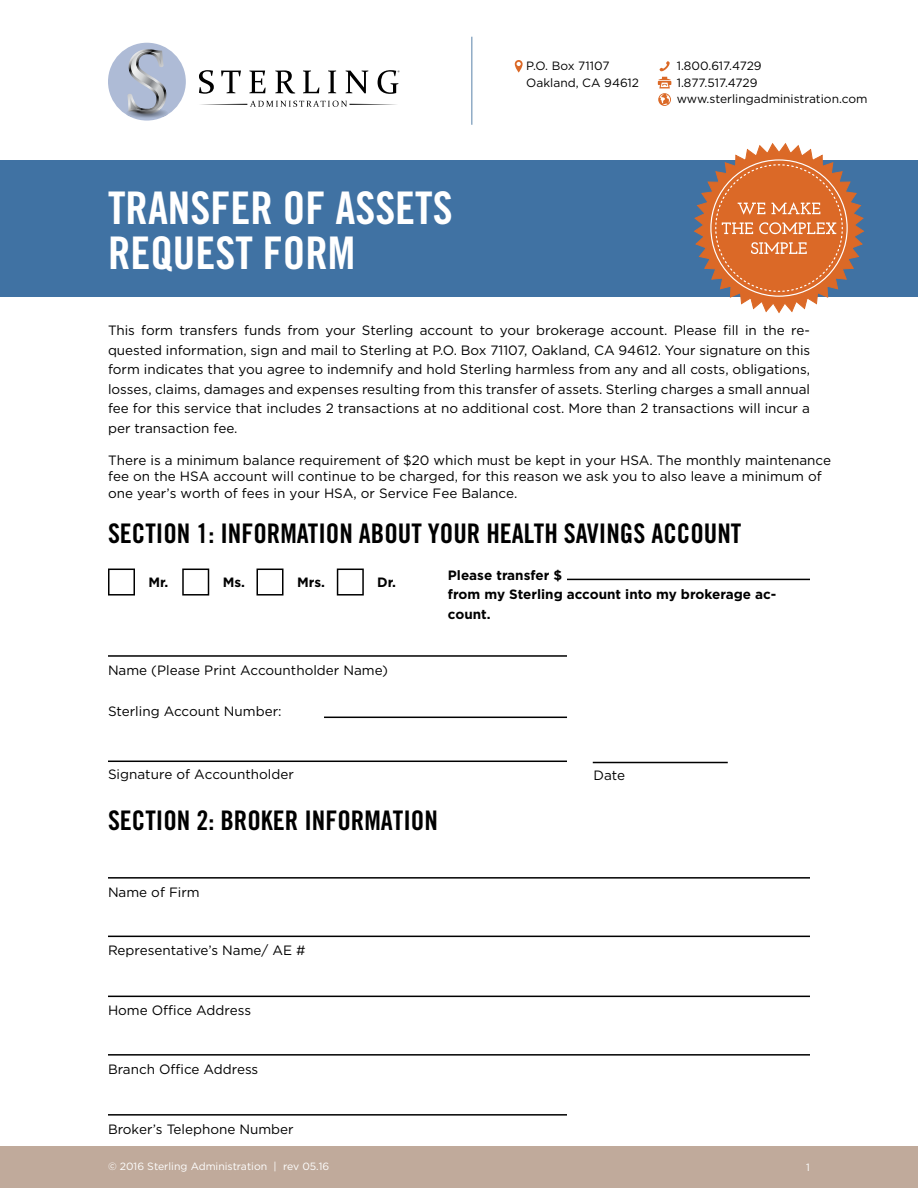
<style>
.page{position:relative;width:918px;height:1188px;background:#fff}
.page>*{position:absolute;margin:0;border:0;box-sizing:border-box;transform-origin:0 0}
.t1{font:45px/45px "Trade Gothic LT Std Bd Cn 20";color:#fff}
.t2{font:27px "Trade Gothic LT Std Bd Cn 20";color:#000}
.t3{font:13.5px/19.5px "Gotham";color:#000;text-align:justify}
.t4{font:700 13.5px/19.5px "Gotham";color:#000}
.t5{font:12px/16.5px "Gotham";color:#000}
.t6{font:10.5px "Gotham";color:#fff}
</style>
<div class="page">
<div style="left:0;top:161px;width:918px;height:136px;background:#4072a3"></div>
<div style="left:0;top:1146px;width:918px;height:42px;background:#c0aa9b"></div>
<svg style="left:658px;top:61px;width:13px;height:45px"></svg>
<hr style="left:471px;top:37px;width:2px;height:88px;background:#90acc6">
<svg style="left:515px;top:60px;width:8px;height:13px"></svg>
<svg style="left:199px;top:70px;width:15px;height:24px"></svg>
<svg style="left:221px;top:71px;width:20px;height:22px"></svg>
<svg style="left:249px;top:71px;width:17px;height:22px"></svg>
<svg style="left:275px;top:70px;width:20px;height:24px"></svg>
<svg style="left:303px;top:71px;width:16px;height:22px"></svg>
<svg style="left:328px;top:71px;width:8px;height:22px"></svg>
<svg style="left:346px;top:71px;width:22px;height:22px"></svg>
<svg style="left:200px;top:101px;width:197px;height:6px"></svg>
<div style="left:108px;top:43px;width:78px;height:78px;background:#aebbd6;border-radius:50%"></div>
<svg style="left:126px;top:49px;width:42px;height:67px"></svg>
<svg style="left:378px;top:70px;width:21px;height:24px"></svg>
<img style="left:128px;top:109px;width:38px;height:9px">
<svg style="left:693px;top:143px;width:172px;height:171px"></svg>
<hr style="left:108px;top:655px;width:459px;height:2px;background:#000">
<hr style="left:324px;top:717px;width:243px;height:1px;background:#000">
<hr style="left:108px;top:761px;width:459px;height:1px;background:#000">
<hr style="left:593px;top:762px;width:135px;height:1px;background:#000">
<div style="left:108px;top:569px;width:27px;height:27px;background:#fff;border:2px solid #000"></div>
<div style="left:182px;top:569px;width:27px;height:27px;background:#fff;border:2px solid #000"></div>
<div style="left:256px;top:569px;width:28px;height:27px;background:#fff;border:2px solid #000"></div>
<div style="left:337px;top:569px;width:27px;height:27px;background:#fff;border:2px solid #000"></div>
<hr style="left:567px;top:579px;width:243px;height:1px;background:#000">
<hr style="left:108px;top:877px;width:702px;height:2px;background:#000">
<hr style="left:108px;top:936px;width:702px;height:1px;background:#000">
<hr style="left:108px;top:996px;width:702px;height:1px;background:#000">
<hr style="left:108px;top:1054px;width:702px;height:2px;background:#000">
<hr style="left:108px;top:1114px;width:459px;height:2px;background:#000">
<h1 class="t1" style="left:108px;top:185px;width:346px">TRANSFER OF ASSETS<br>REQUEST FORM</h1>
<p class="t5" style="left:526px;top:57px;width:114px">P.O. Box 71107<br>Oakland, CA 94612</p>
<p class="t5" style="left:677px;top:57px;width:192px">1.800.617.4729<br>1.877.517.4729 www.sterlingadministration.com</p>
<p class="t3" style="left:108px;top:320px;width:704px">This form transfers funds from your Sterling account to your brokerage account. Please fill in the re&shy;quested information, sign and mail to Sterling at P.O. Box 71107, Oakland, CA 94612. Your signature on this form indicates that you agree to indemnify and hold Sterling harmless from any and all costs, obligations, losses, claims, damages and expenses resulting from this transfer of assets. Sterling charges a small annual fee for this service that includes 2 transactions at no additional cost. More than 2 transactions will incur a per transaction fee.</p>
<p class="t3" style="left:108px;top:452px;width:725px;line-height:16.2px;text-align:left">There is a minimum balance requirement of $20 which must be kept in your HSA. The monthly maintenance fee on the HSA account will continue to be charged, for this reason we ask you to also leave a minimum of one year’s worth of fees in your HSA, or Service Fee Balance.</p>
<h2 class="t2" style="left:108px;top:517px;width:635px">SECTION 1: INFORMATION ABOUT YOUR HEALTH SAVINGS ACCOUNT</h2>
<p class="t4" style="left:148px;top:573px;width:22px">Mr.</p>
<p class="t4" style="left:223px;top:573px;width:24px">Ms.</p>
<p class="t4" style="left:297px;top:573px;width:29px">Mrs.</p>
<p class="t4" style="left:377px;top:573px;width:20px">Dr.</p>
<p class="t4" style="left:448px;top:565px;width:330px">Please transfer $<br>from my Sterling account into my brokerage ac&shy;count.</p>
<p class="t3" style="left:108px;top:660px;width:282px">Name (Please Print Accountholder Name)</p>
<p class="t3" style="left:108px;top:702px;width:175px">Sterling Account Number:</p>
<p class="t3" style="left:108px;top:764px;width:187px">Signature of Accountholder</p>
<p class="t3" style="left:593px;top:765px;width:33px">Date</p>
<h2 class="t2" style="left:108px;top:804px;width:331px">SECTION 2: BROKER INFORMATION</h2>
<p class="t3" style="left:108px;top:882px;width:93px">Name of Firm</p>
<p class="t3" style="left:108px;top:940px;width:199px">Representative’s Name/ AE #</p>
<p class="t3" style="left:108px;top:1000px;width:145px">Home Office Address</p>
<p class="t3" style="left:108px;top:1059px;width:152px">Branch Office Address</p>
<p class="t3" style="left:108px;top:1119px;width:187px">Broker’s Telephone Number</p>
<p class="t6" style="left:108px;top:1160px;width:223px">© 2016 Sterling Administration | rev 05.16</p>
<p class="t6" style="left:806px;top:1161px;width:5px">1</p>
</div>
